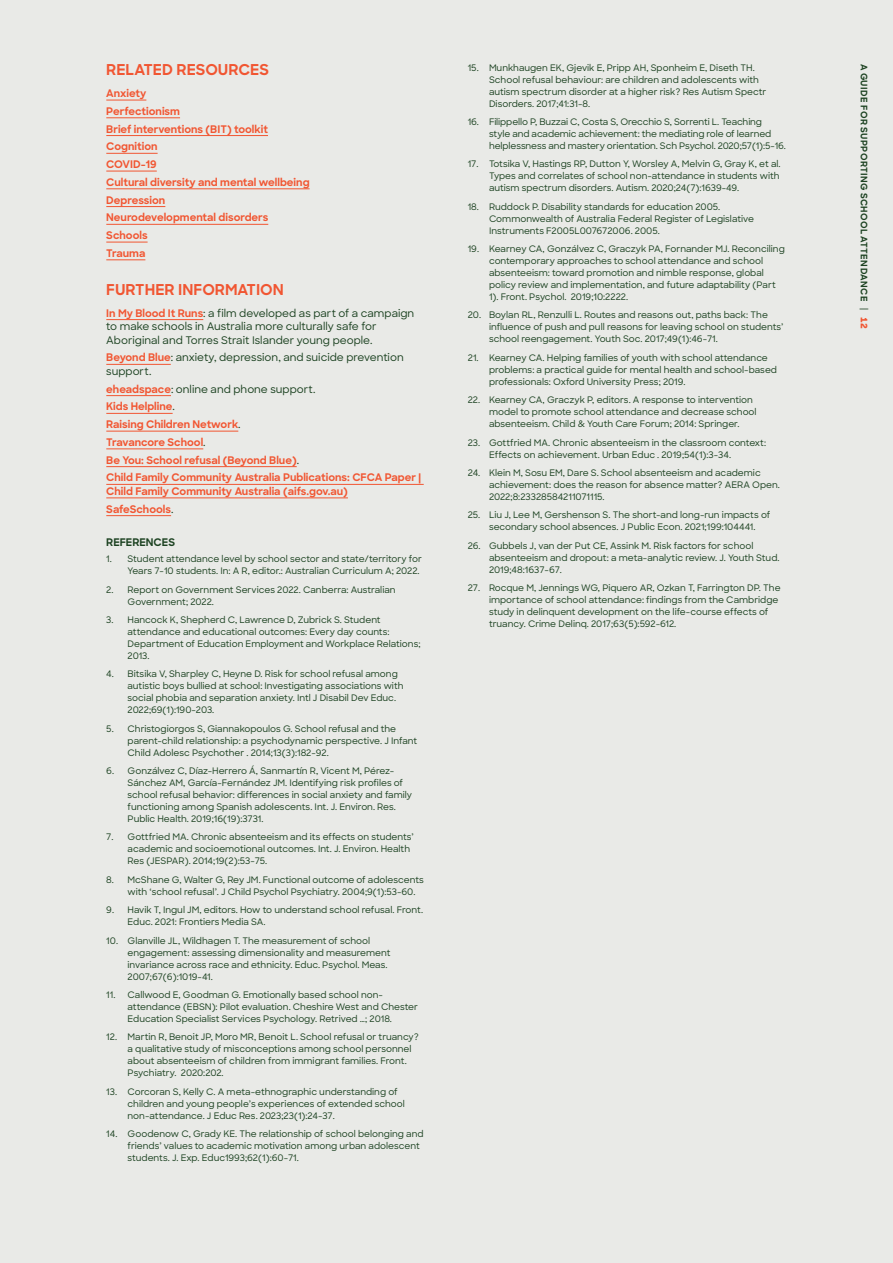
<style>
.page{position:relative;width:893px;height:1263px;background:#e9eae7}
.page>*{position:absolute;margin:0;border:0;box-sizing:border-box;transform-origin:0 0}
.End_matter_head{font:700 15px "Sharp Sans";color:#f15632}
.End_matter_text_-_7pt{font:700 10.5px/13.5px "Sharp Sans";color:#f15632}
.End_matter_text_-_7pt-2{font:500 10.5px/13.5px "Sharp Sans";color:#1c4221}
.Reference_head{font:700 10.5px "Sharp Sans";color:#1c4221}
.t1{font:500 9px/12px "Sharp Sans";color:#1c4221}
.t2{font:700 9px "Sharp Sans";letter-spacing:.045em;color:#1c4221}
.s1{font-weight:700;color:#f15632}
.s2{font-weight:500;color:#1c4221}
.s3{font-weight:500}
.s4{font-weight:800;color:#f15632}
</style>
<div class="page">
<hr style="left:106px;top:100px;width:40px;height:1px;background:#f15632">
<hr style="left:106px;top:118px;width:74px;height:1px;background:#f15632">
<hr style="left:106px;top:135px;width:162px;height:1px;background:#f15632">
<hr style="left:106px;top:153px;width:52px;height:1px;background:#f15632">
<hr style="left:106px;top:171px;width:51px;height:1px;background:#f15632">
<hr style="left:106px;top:189px;width:204px;height:1px;background:#f15632">
<hr style="left:106px;top:206px;width:59px;height:1px;background:#f15632">
<hr style="left:106px;top:224px;width:162px;height:1px;background:#f15632">
<hr style="left:106px;top:242px;width:42px;height:1px;background:#f15632">
<hr style="left:106px;top:260px;width:39px;height:1px;background:#f15632">
<hr style="left:106px;top:319px;width:97px;height:1px;background:#f15632">
<hr style="left:106px;top:364px;width:65px;height:1px;background:#f15632">
<hr style="left:106px;top:395px;width:65px;height:1px;background:#f15632">
<hr style="left:106px;top:413px;width:67px;height:1px;background:#f15632">
<hr style="left:106px;top:431px;width:132px;height:1px;background:#f15632">
<hr style="left:106px;top:449px;width:97px;height:1px;background:#f15632">
<hr style="left:106px;top:466px;width:191px;height:1px;background:#f15632">
<hr style="left:106px;top:484px;width:318px;height:1px;background:#f15632">
<hr style="left:106px;top:498px;width:242px;height:1px;background:#f15632">
<hr style="left:106px;top:515px;width:65px;height:1px;background:#f15632">
<p class="End_matter_head" style="left:106px;top:58px;width:164px">RELATED RESOURCES</p>
<p class="End_matter_text_-_7pt" style="left:106px;top:86px;width:42px">Anxiety</p>
<p class="End_matter_text_-_7pt" style="left:106px;top:104px;width:75px">Perfectionism</p>
<p class="End_matter_text_-_7pt" style="left:106px;top:122px;width:163px">Brief interventions (BIT) toolkit</p>
<p class="End_matter_text_-_7pt" style="left:106px;top:139px;width:53px">Cognition</p>
<p class="End_matter_text_-_7pt" style="left:106px;top:157px;width:52px">COVID-19</p>
<p class="End_matter_text_-_7pt" style="left:106px;top:175px;width:205px">Cultural diversity and mental wellbeing</p>
<p class="End_matter_text_-_7pt" style="left:106px;top:193px;width:61px">Depression</p>
<p class="End_matter_text_-_7pt" style="left:106px;top:210px;width:163px">Neurodevelopmental disorders</p>
<p class="End_matter_text_-_7pt" style="left:106px;top:228px;width:43px">Schools</p>
<p class="End_matter_text_-_7pt" style="left:106px;top:246px;width:41px">Trauma</p>
<p class="End_matter_head" style="left:106px;top:278px;width:179px">FURTHER INFORMATION</p>
<p class="End_matter_text_-_7pt-2" style="left:106px;top:306px;width:310px"><span class="s1">In My Blood It Runs</span>: a film developed as part of a campaign to make schools in Australia more culturally safe for<br>Aboriginal and Torres Strait Islander young people.</p>
<p class="End_matter_text_-_7pt-2" style="left:106px;top:350px;width:299px"><span class="s1">Beyond Blue</span>: anxiety, depression, and suicide prevention support.</p>
<p class="End_matter_text_-_7pt-2" style="left:106px;top:382px;width:211px"><span class="s1">eheadspace</span>: online and phone support.</p>
<p class="End_matter_text_-_7pt" style="left:106px;top:399px;width:70px">Kids Helpline<span class="s2">.</span></p>
<p class="End_matter_text_-_7pt" style="left:106px;top:417px;width:136px">Raising Children Network<span class="s2">.</span></p>
<p class="End_matter_text_-_7pt" style="left:106px;top:435px;width:101px">Travancore School<span class="s2">.</span></p>
<p class="End_matter_text_-_7pt" style="left:106px;top:453px;width:194px">Be You: School refusal (Beyond Blue)<span class="s2">.</span></p>
<p class="End_matter_text_-_7pt" style="left:106px;top:470px;width:316px">Child Family Community Australia Publications: CFCA Paper |<br>Child Family Community Australia (aifs.gov.au)</p>
<p class="End_matter_text_-_7pt" style="left:106px;top:502px;width:69px">SafeSchools<span class="s2">.</span></p>
<p class="Reference_head" style="left:106px;top:534px;width:70px">REFERENCES</p>
<p class="t1" style="left:106px;top:552px;width:317px;text-align:right">1. Student attendance level by school sector and state/territory for<br>Years 7-10 students. In: A R, editor.: Australian Curriculum A; 2022.</p>
<p class="t1" style="left:128px;top:583px;width:270px;text-indent:-21px">2. Report on Government Services 2022. Canberra: Australian<br>Government; 2022.</p>
<p class="t1" style="left:128px;top:613px;width:295px;text-indent:-21px">3. Hancock K, Shepherd C, Lawrence D, Zubrick S. Student attendance and educational outcomes: Every day counts:<br>Department of Education Employment and Workplace Relations; 2013.</p>
<p class="t1" style="left:128px;top:668px;width:277px;text-indent:-21px">4. Bitsika V, Sharpley C, Heyne D. Risk for school refusal among autistic boys bullied at school: Investigating associations with social phobia and separation anxiety. Intl J Disabil Dev Educ.<br>2022;69(1):190-203.</p>
<p class="t1" style="left:128px;top:722px;width:291px;text-indent:-21px">5. Christogiorgos S, Giannakopoulos G. School refusal and the parent-child relationship: a psychodynamic perspective. J Infant<br>Child Adolesc Psychother . 2014;13(3):182-92.</p>
<p class="t1" style="left:128px;top:764px;width:286px;text-indent:-21px">6. Gonzálvez C, Díaz-Herrero Á, Sanmartín R, Vicent M, Pérez-Sánchez AM, García-Fernández JM. Identifying risk profiles of school refusal behavior: differences in social anxiety and family functioning among Spanish adolescents. Int. J. Environ. Res.<br>Public Health. 2019;16(19):3731.</p>
<p class="t1" style="left:128px;top:831px;width:288px;text-indent:-21px">7. Gottfried MA. Chronic absenteeism and its effects on students’ academic and socioemotional outcomes. Int. J. Environ. Health<br>Res (JESPAR). 2014;19(2):53-75.</p>
<p class="t1" style="left:128px;top:873px;width:298px;text-indent:-21px">8. McShane G, Walter G, Rey JM. Functional outcome of adolescents with ‘school refusal’. J Child Psychol Psychiatry. 2004;9(1):53-60.</p>
<p class="t1" style="left:128px;top:903px;width:297px;text-indent:-21px">9. Havik T, Ingul JM, editors. How to understand school refusal. Front.<br>Educ. 2021: Frontiers Media SA.</p>
<p class="t1" style="left:128px;top:934px;width:264px;text-indent:-21px">10. Glanville JL, Wildhagen T. The measurement of school engagement: assessing dimensionality and measurement invariance across race and ethnicity. Educ. Psychol. Meas.<br>2007;67(6):1019-41.</p>
<p class="t1" style="left:128px;top:988px;width:292px;text-indent:-21px">11. Callwood E, Goodman G. Emotionally based school non&shy;attendance (EBSN): Pilot evaluation. Cheshire West and Chester<br>Education Specialist Services Psychology. Retrived …; 2018.</p>
<p class="t1" style="left:128px;top:1031px;width:293px;text-indent:-21px">12. Martin R, Benoit JP, Moro MR, Benoit L. School refusal or truancy? a qualitative study of misconceptions among school personnel about absenteeism of children from immigrant families. Front.<br>Psychiatry. 2020:202.</p>
<p class="t1" style="left:128px;top:1085px;width:279px;text-indent:-21px">13. Corcoran S, Kelly C. A meta-ethnographic understanding of children and young people’s experiences of extended school non-attendance. J Educ Res. 2023;23(1):24-37.</p>
<p class="t1" style="left:128px;top:1127px;width:297px;text-indent:-21px">14. Goodenow C, Grady KE. The relationship of school belonging and friends’ values to academic motivation among urban adolescent students. J. Exp. Educ1993;62(1):60-71.</p>
<p class="t1" style="left:489px;top:61px;width:279px;text-indent:-21px">15. Munkhaugen EK, Gjevik E, Pripp AH, Sponheim E, Diseth TH.<br>School refusal behaviour: are children and adolescents with autism spectrum disorder at a higher risk? Res Autism Spectr Disorders. 2017;41:31-8.</p>
<p class="t1" style="left:489px;top:115px;width:298px;text-indent:-21px">16. Filippello P, Buzzai C, Costa S, Orecchio S, Sorrenti L. Teaching<br>style and academic achievement: the mediating role of learned helplessness and mastery orientation. Sch Psychol. 2020;57(1):5-16.</p>
<p class="t1" style="left:489px;top:158px;width:293px;text-align:justify;text-indent:-21px">17. Totsika V, Hastings RP, Dutton Y, Worsley A, Melvin G, Gray K, et al.<br>Types and correlates of school non-attendance in students with autism spectrum disorders. Autism. 2020;24(7):1639-49.</p>
<p class="t1" style="left:489px;top:200px;width:267px;text-indent:-21px">18. Ruddock P. Disability standards for education 2005.<br>Commonwealth of Australia Federal Register of Legislative<br>Instruments F2005L007672006. 2005.</p>
<p class="t1" style="left:489px;top:242px;width:297px;text-indent:-21px">19. Kearney CA, Gonzálvez C, Graczyk PA, Fornander MJ. Reconciling contemporary approaches to school attendance and school absenteeism: toward promotion and nimble response, global policy review and implementation, and future adaptability (Part 1). Front. Psychol. 2019;10:2222.</p>
<p class="t1" style="left:489px;top:309px;width:296px;text-indent:-21px">20. Boylan RL, Renzulli L. Routes and reasons out, paths back: The influence of push and pull reasons for leaving school on students’ school reengagement. Youth Soc. 2017;49(1):46-71.</p>
<p class="t1" style="left:489px;top:351px;width:290px;text-indent:-21px">21. Kearney CA. Helping families of youth with school attendance problems: a practical guide for mental health and school-based professionals: Oxford University Press; 2019.</p>
<p class="t1" style="left:489px;top:394px;width:269px;text-indent:-21px">22. Kearney CA, Graczyk P, editors. A response to intervention model to promote school attendance and decrease school absenteeism. Child &amp; Youth Care Forum; 2014: Springer.</p>
<p class="t1" style="left:489px;top:436px;width:279px;text-indent:-21px">23. Gottfried MA. Chronic absenteeism in the classroom context:<br>Effects on achievement. Urban Educ . 2019;54(1):3-34.</p>
<p class="t1" style="left:489px;top:466px;width:292px;text-indent:-21px">24. Klein M, Sosu EM, Dare S. School absenteeism and academic achievement: does the reason for absence matter? AERA Open.<br>2022;8:23328584211071115.</p>
<p class="t1" style="left:489px;top:509px;width:283px;text-indent:-21px">25. Liu J, Lee M, Gershenson S. The short-and long-run impacts of secondary school absences. J Public Econ. 2021;199:104441.</p>
<p class="t1" style="left:489px;top:539px;width:292px;text-indent:-21px">26. Gubbels J, van der Put CE, Assink M. Risk factors for school absenteeism and dropout: a meta-analytic review. J. Youth Stud.<br>2019;48:1637-67.</p>
<p class="t1" style="left:489px;top:581px;width:293px;text-indent:-21px">27. Rocque M, Jennings WG, Piquero AR, Ozkan T, Farrington DP. The importance of school attendance: findings from the Cambridge study in delinquent development on the life-course effects of truancy. Crime Delinq. 2017;63(5):592-612.</p>
<p class="t2" style="left:871px;top:64px;width:266px;rotate:90deg">A GUIDE FOR SUPPORTING SCHOOL ATTENDANCE <span class="s3">|</span> <span class="s4">12</span></p>
</div>
